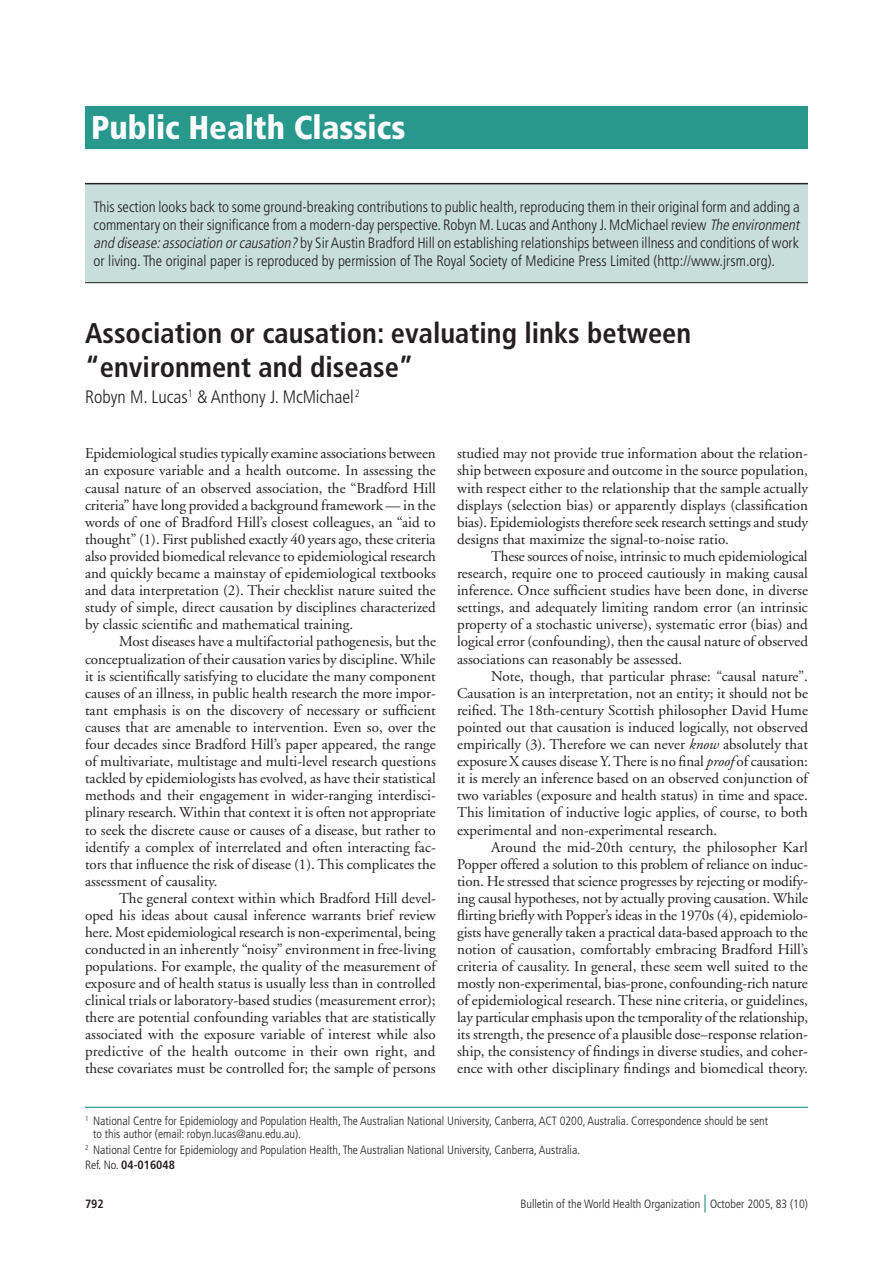
<style>
.page{position:relative;width:893px;height:1263px;background:#fff}
.page>*{position:absolute;margin:0;border:0;box-sizing:border-box;transform-origin:0 0}
.t1{font:900 condensed 33px "Frutiger";color:#fff}
.t2{font:700 condensed 28.5px/34px "Frutiger";color:#231f20}
.t3{font:300 condensed 18px "Frutiger";color:#231f20}
.t4{font:15px/17.1px "Adobe Garamond";color:#231f20;text-align:justify}
.t5{font:300 condensed 15px/17.9px "Frutiger";color:#231f20}
.t6{font:300 condensed 12px/13.5px "Frutiger";color:#231f20}
.t7{font:700 condensed 12px "Frutiger";color:#231f20}
.s1{font-style:italic}
.s2{font-weight:700}
.s3{font-size:18px;color:#008575}
</style>
<div class="page">
<div style="left:85px;top:184px;width:723px;height:99px;background:#c7ded9"></div>
<div style="left:85px;top:106px;width:723px;height:43px;background:#27988b"></div>
<hr style="left:85px;top:183px;width:723px;height:1px;background:#231f20">
<hr style="left:85px;top:282px;width:723px;height:1px;background:#231f20">
<hr style="left:85px;top:1107px;width:723px;height:1px;background:#008575">
<h1 class="t1" style="left:91px;top:108px;width:316px">Public Health Classics</h1>
<p class="t5" style="left:94px;top:199px;width:710px">This section looks back to some ground-breaking contributions to public health, reproducing them in their original form and adding a commentary on their significance from a modern-day perspective. Robyn M. Lucas and Anthony J. McMichael review <span class="s1">The environment and disease:association orcausation?</span> by Sir Austin Bradford Hill on establishing relationships between illness and conditions of work or living. The original paper is reproduced by permission of The Royal Society of Medicine Press Limited (http://www.jrsm.org).</p>
<h2 class="t2" style="left:85px;top:316px;width:608px">Association or causation: evaluating links between “environment and disease”</h2>
<p class="t3" style="left:85px;top:386px;width:276px">Robyn M. Lucas<sup>1</sup> &amp; Anthony J. McMichael<sup>2</sup></p>
<p class="t4" style="left:85px;top:445px;width:352px">Epidemiological studies typically examine associations between an exposure variable and a health outcome. In assessing the causal nature of an observed association, the “Bradford Hill criteria” have long provided a background framework — in the words of one of Bradford Hill’s closest colleagues, an “aid to thought” (1). First published exactly 40 years ago, these criteria also provided biomedical relevance to epidemiological research and quickly became a mainstay of epidemiological textbooks and data interpretation (2). Their checklist nature suited the study of simple, direct causation by disciplines characterized by classic scientific and mathematical training.</p>
<p class="t4" style="left:85px;top:633px;width:352px;text-indent:34px">Most diseases have a multifactorial pathogenesis, but the conceptualization of their causation varies by discipline. While it is scientifically satisfying to elucidate the many component causes of an illness, in public health research the more impor&shy;tant emphasis is on the discovery of necessary or sufficient causes that are amenable to intervention. Even so, over the four decades since Bradford Hill’s paper appeared, the range of multivariate, multistage and multi-level research questions tackled by epidemiologists has evolved, as have their statistical methods and their engagement in wider-ranging interdisci&shy;plinary research. Within that context it is often not appropriate to seek the discrete cause or causes of a disease, but rather to identify a complex of interrelated and often interacting fac&shy;tors that influence the risk of disease (1). This complicates the assessment of causality.</p>
<p class="t4" style="left:85px;top:890px;width:352px;text-indent:34px">The general context within which Bradford Hill devel&shy;oped his ideas about causal inference warrants brief review here. Most epidemiological research is non-experimental, being conducted in an inherently “noisy” environment in free-living populations. For example, the quality of the measurement of exposure and of health status is usually less than in controlled clinical trials or laboratory-based studies (measurement error); there are potential confounding variables that are statistically associated with the exposure variable of interest while also predictive of the health outcome in their own right, and these covariates must be controlled for; the sample of persons</p>
<p class="t6" style="left:93px;top:1114px;width:677px;text-indent:-8px"><sup>1</sup> National Centre for Epidemiology and Population Health, The Australian National University, Canberra, ACT 0200, Australia. Correspondence should be sent to this author (email: robyn.lucas@anu.edu.au).</p>
<p class="t6" style="left:85px;top:1142px;width:497px;line-height:15.6px"><sup>2</sup> National Centre for Epidemiology and Population Health, The Australian National University, Canberra, Australia.<br>Ref. No. <span class="s2">04-016048</span></p>
<p class="t4" style="left:457px;top:445px;width:352px">studied may not provide true information about the relation&shy;ship between exposure and outcome in the source population, with respect either to the relationship that the sample actually displays (selection bias) or apparently displays (classification bias). Epidemiologists therefore seek research settings and study designs that maximize the signal-to-noise ratio.</p>
<p class="t4" style="left:457px;top:548px;width:352px;text-indent:34px">These sources of noise, intrinsic to much epidemiological research, require one to proceed cautiously in making causal inference. Once sufficient studies have been done, in diverse settings, and adequately limiting random error (an intrinsic property of a stochastic universe), systematic error (bias) and logical error (confounding), then the causal nature of observed associations can reasonably be assessed.</p>
<p class="t4" style="left:457px;top:668px;width:352px;text-indent:34px">Note, though, that particular phrase: “causal nature”.<br>Causation is an interpretation, not an entity; it should not be reified. The 18th-century Scottish philosopher David Hume pointed out that causation is induced logically, not observed empirically (3). Therefore we can never <span class="s1">know</span> absolutely that exposure X causes disease Y. There is no final <span class="s1">proof</span> of causation: it is merely an inference based on an observed conjunction of two variables (exposure and health status) in time and space.<br>This limitation of inductive logic applies, of course, to both experimental and non-experimental research.</p>
<p class="t4" style="left:457px;top:839px;width:352px;text-indent:34px">Around the mid-20th century, the philosopher Karl Popper offered a solution to this problem of reliance on induc&shy;tion. He stressed that science progresses by rejecting or modify&shy;ing causal hypotheses, not by actually proving causation. While flirting briefly with Popper’s ideas in the 1970s (4), epidemiolo&shy;gists have generally taken a practical data-based approach to the notion of causation, comfortably embracing Bradford Hill’s criteria of causality. In general, these seem well suited to the mostly non-experimental, bias-prone, confounding-rich nature of epidemiological research. These nine criteria, or guidelines, lay particular emphasis upon the temporality of the relationship, its strength, the presence of a plausible dose–response relation&shy;ship, the consistency of findings in diverse studies, and coher&shy;ence with other disciplinary findings and biomedical theory.</p>
<p class="t7" style="left:85px;top:1197px;width:20px">792</p>
<p class="t6" style="left:520px;top:1197px;width:289px">Bulletin of the World Health Organization <span class="s3">|</span> October 2005, 83 (10)</p>
</div>
